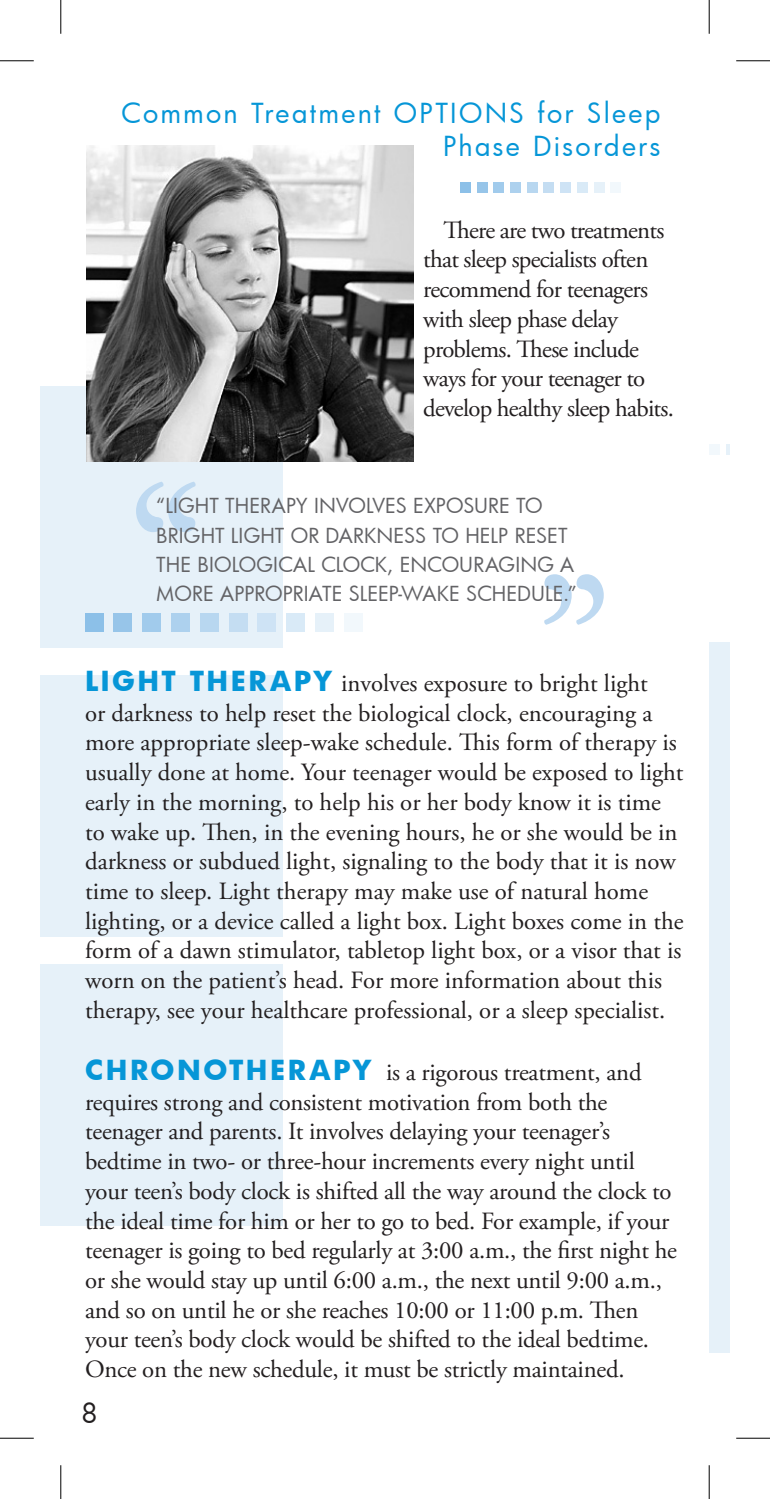
<style>
.page{position:relative;width:770px;height:1499px;background:#fff}
.page>*{position:absolute;margin:0;border:0;box-sizing:border-box;transform-origin:0 0}
.t1{font:27px/32.4px "Futura";letter-spacing:.085em;color:#0696d7;text-align:right}
.t2{font:27px "Futura";color:#231f20}
.t3{font:24.75px/29.7px "Adobe Garamond Pro";letter-spacing:-.01em;color:#231f20}
.t4{font:24.75px/29.7px "Adobe Garamond Pro";letter-spacing:-.03em;color:#231f20}
.t5{font:20.25px/29.2px "Futura";letter-spacing:.005em;color:#636366}
.s1{font-family:"Futura";font-weight:700;font-size:27px;color:#0696d7}
</style>
<div class="page">
<div style="left:709px;top:642px;width:20px;height:710px;background:#e6f1f9"></div>
<div style="left:41px;top:386px;width:242px;height:262px;background:#e6f1f9"></div>
<div style="left:41px;top:675px;width:242px;height:262px;background:#e6f1f9"></div>
<div style="left:41px;top:963px;width:242px;height:262px;background:#e6f1f9"></div>
<img style="left:86px;top:145px;width:327px;height:317px">
<div style="left:85px;top:613px;width:18px;height:18px;background:#8cc0e8"></div>
<div style="left:114px;top:613px;width:18px;height:18px;background:#97c5e9"></div>
<div style="left:143px;top:613px;width:18px;height:18px;background:#a1cbec"></div>
<div style="left:171px;top:613px;width:18px;height:18px;background:#add1ee"></div>
<div style="left:200px;top:613px;width:18px;height:18px;background:#b8d7f0"></div>
<div style="left:229px;top:613px;width:18px;height:18px;background:#c4ddf2"></div>
<div style="left:258px;top:613px;width:18px;height:18px;background:#cee3f5"></div>
<div style="left:287px;top:613px;width:18px;height:18px;background:#d9eaf7"></div>
<div style="left:315px;top:613px;width:18px;height:18px;background:#e6f1f9"></div>
<div style="left:344px;top:613px;width:18px;height:18px;background:#f2f8fc"></div>
<svg style="left:726px;top:444px;width:3px;height:10px"></svg>
<div style="left:709px;top:444px;width:10px;height:10px;background:#f2f8fc"></div>
<svg style="left:136px;top:482px;width:60px;height:50px"></svg>
<svg style="left:544px;top:574px;width:59px;height:51px"></svg>
<div style="left:460px;top:182px;width:10px;height:11px;background:#8cc0e8"></div>
<div style="left:477px;top:182px;width:10px;height:11px;background:#97c5e9"></div>
<div style="left:493px;top:182px;width:11px;height:11px;background:#a1cbec"></div>
<div style="left:510px;top:182px;width:10px;height:11px;background:#add1ee"></div>
<div style="left:527px;top:182px;width:10px;height:11px;background:#b8d7f0"></div>
<div style="left:543px;top:182px;width:11px;height:11px;background:#c4ddf2"></div>
<div style="left:560px;top:182px;width:10px;height:11px;background:#cee3f5"></div>
<div style="left:577px;top:182px;width:10px;height:11px;background:#d9eaf7"></div>
<div style="left:593px;top:182px;width:11px;height:11px;background:#e6f1f9"></div>
<div style="left:610px;top:182px;width:11px;height:11px;background:#f2f8fc"></div>
<hr style="left:0;top:60px;width:34px;height:1px;background:#000">
<hr style="left:736px;top:60px;width:34px;height:1px;background:#000">
<hr style="left:0;top:1437px;width:34px;height:1px;background:#000">
<hr style="left:736px;top:1437px;width:34px;height:1px;background:#000">
<hr style="left:60px;top:0;width:1px;height:34px;background:#000">
<hr style="left:60px;top:1465px;width:1px;height:34px;background:#000">
<hr style="left:708px;top:0;width:1px;height:34px;background:#000">
<hr style="left:708px;top:1465px;width:1px;height:34px;background:#000">
<p class="t1" style="left:121px;top:96px;width:540px">Common Treatment OPTIONS for Sleep<br>Phase Disorders</p>
<p class="t4" style="left:423px;top:216px;width:252px;text-indent:20px">There are two treatments that sleep specialists often recommend for teenagers with sleep phase delay problems. These include ways for your teenager to develop healthy sleep habits.</p>
<p class="t5" style="left:156px;top:491px;width:422px">“LIGHT THERAPY INVOLVES EXPOSURE TO BRIGHT LIGHT OR DARKNESS TO HELP RESET THE BIOLOGICAL CLOCK, ENCOURAGING A MORE APPROPRIATE SLEEP-WAKE SCHEDULE.”</p>
<p class="t3" style="left:85px;top:669px;width:600px"><span class="s1">LIGHT THERAPY</span> involves exposure to bright light<br>or darkness to help reset the biological clock, encouraging a more appropriate sleep-wake schedule. This form of therapy is usually done at home. Your teenager would be exposed to light early in the morning, to help his or her body know it is time to wake up. Then, in the evening hours, he or she would be in darkness or subdued light, signaling to the body that it is now time to sleep. Light therapy may make use of natural home lighting, or a device called a light box. Light boxes come in the form of a dawn stimulator, tabletop light box, or a visor that is worn on the patient’s head. For more information about this therapy, see your healthcare professional, or a sleep specialist.</p>
<p class="t3" style="left:85px;top:1058px;width:593px"><span class="s1">CHRONOTHERAPY</span> is a rigorous treatment, and requires strong and consistent motivation from both the teenager and parents. It involves delaying your teenager’s bedtime in two- or three-hour increments every night until your teen’s body clock is shifted all the way around the clock to the ideal time for him or her to go to bed. For example, if your teenager is going to bed regularly at 3:00 a.m., the first night he or she would stay up until 6:00 a.m., the next until 9:00 a.m., and so on until he or she reaches 10:00 or 11:00 p.m. Then your teen’s body clock would be shifted to the ideal bedtime.<br>Once on the new schedule, it must be strictly maintained.</p>
<p class="t2" style="left:81px;top:1395px;width:18px">8</p>
</div>
